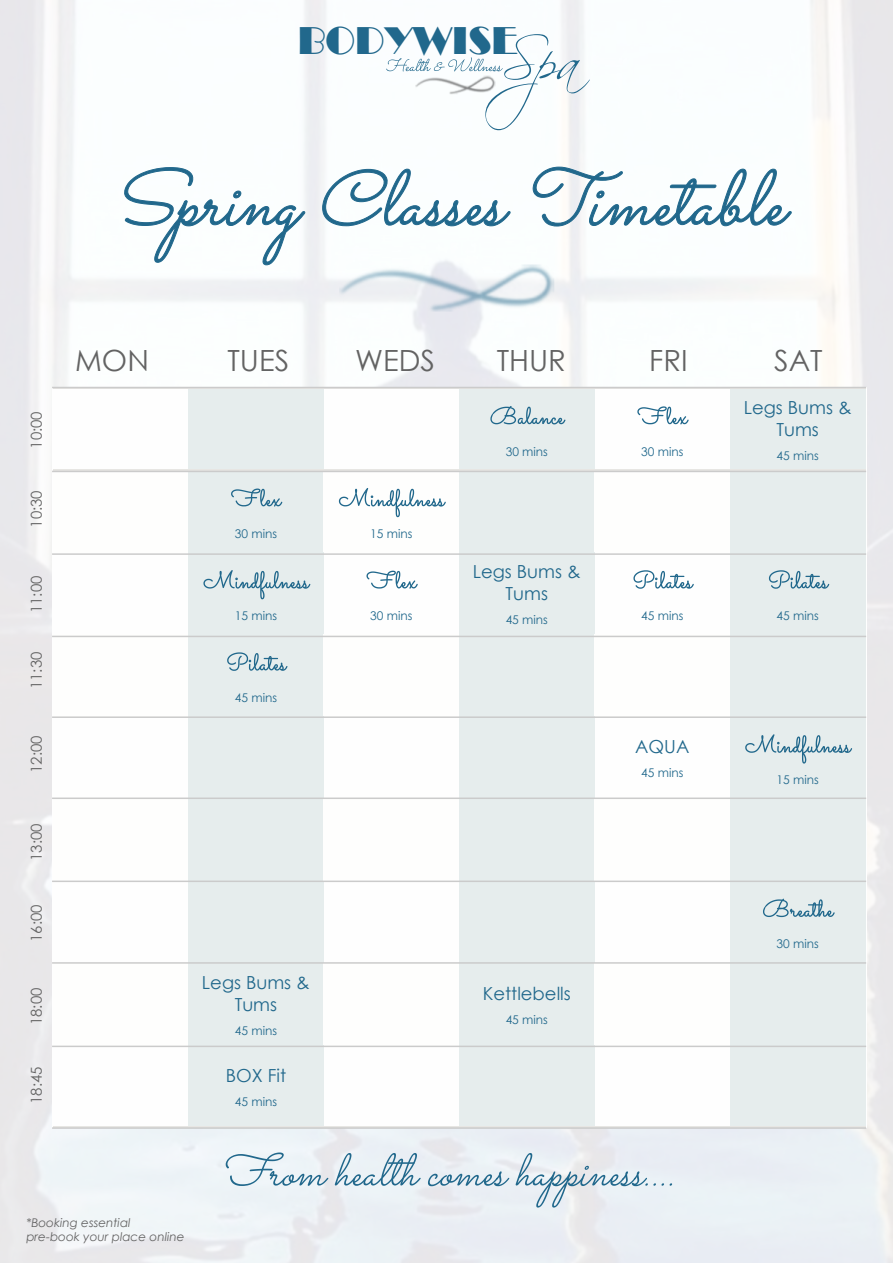
<style>
.page{position:relative;width:893px;height:1263px;background:#fff}
.page>*{position:absolute;margin:0;border:0;box-sizing:border-box;transform-origin:0 0}
.t1{font:53.55px "Scriptina";color:#21688c}
.t2{font:40.05px "Broadway";color:#21688c}
.t3{font:29.25px "Century Gothic";color:#636363}
.t4{font:18px/22px "Century Gothic";color:#21688c;text-align:center}
.t5{font:15px "Century Gothic";color:#636363}
.t6{font:12px "Century Gothic";color:#21688c}
.t7{font:italic 12px/14.7px "Century Gothic";color:#636363}
</style>
<div class="page">
<img style="left:0;top:0;width:893px;height:1263px">
<div style="left:52px;top:387px;width:814px;height:741px;background:#fefefe"></div>
<div style="left:188px;top:388px;width:136px;height:82px;background:#e6eded"></div>
<div style="left:459px;top:388px;width:135px;height:82px;background:#e6eded"></div>
<div style="left:730px;top:388px;width:135px;height:82px;background:#e6eded"></div>
<div style="left:188px;top:470px;width:136px;height:82px;background:#e6eded"></div>
<div style="left:459px;top:470px;width:135px;height:82px;background:#e6eded"></div>
<div style="left:730px;top:470px;width:135px;height:82px;background:#e6eded"></div>
<div style="left:188px;top:552px;width:136px;height:83px;background:#e6eded"></div>
<div style="left:459px;top:552px;width:135px;height:83px;background:#e6eded"></div>
<div style="left:730px;top:552px;width:135px;height:83px;background:#e6eded"></div>
<div style="left:188px;top:635px;width:136px;height:82px;background:#e6eded"></div>
<div style="left:459px;top:635px;width:135px;height:82px;background:#e6eded"></div>
<div style="left:730px;top:635px;width:135px;height:82px;background:#e6eded"></div>
<div style="left:188px;top:717px;width:136px;height:82px;background:#e6eded"></div>
<div style="left:459px;top:717px;width:135px;height:82px;background:#e6eded"></div>
<div style="left:730px;top:717px;width:135px;height:82px;background:#e6eded"></div>
<div style="left:188px;top:799px;width:136px;height:82px;background:#e6eded"></div>
<div style="left:459px;top:799px;width:135px;height:82px;background:#e6eded"></div>
<div style="left:730px;top:799px;width:135px;height:82px;background:#e6eded"></div>
<div style="left:188px;top:881px;width:136px;height:82px;background:#e6eded"></div>
<div style="left:459px;top:881px;width:135px;height:82px;background:#e6eded"></div>
<div style="left:730px;top:881px;width:135px;height:82px;background:#e6eded"></div>
<div style="left:188px;top:963px;width:136px;height:82px;background:#e6eded"></div>
<div style="left:459px;top:963px;width:135px;height:82px;background:#e6eded"></div>
<div style="left:730px;top:963px;width:135px;height:82px;background:#e6eded"></div>
<div style="left:188px;top:1045px;width:136px;height:82px;background:#e6eded"></div>
<div style="left:459px;top:1045px;width:135px;height:82px;background:#e6eded"></div>
<div style="left:730px;top:1045px;width:135px;height:82px;background:#e6eded"></div>
<svg style="left:490px;top:406px;width:75px;height:18px"></svg>
<svg style="left:637px;top:406px;width:52px;height:18px"></svg>
<svg style="left:231px;top:488px;width:51px;height:18px"></svg>
<svg style="left:339px;top:488px;width:107px;height:29px"></svg>
<svg style="left:203px;top:570px;width:107px;height:29px"></svg>
<svg style="left:366px;top:571px;width:52px;height:18px"></svg>
<svg style="left:633px;top:570px;width:61px;height:19px"></svg>
<svg style="left:769px;top:570px;width:60px;height:19px"></svg>
<svg style="left:227px;top:652px;width:60px;height:19px"></svg>
<svg style="left:745px;top:734px;width:107px;height:29px"></svg>
<svg style="left:763px;top:899px;width:72px;height:18px"></svg>
<hr style="left:53px;top:387px;width:135px;height:2px;background:#e7e6e3">
<hr style="left:188px;top:387px;width:136px;height:2px;background:#e7e6e3">
<hr style="left:324px;top:387px;width:135px;height:2px;background:#e7e6e3">
<hr style="left:459px;top:387px;width:135px;height:2px;background:#e7e6e3">
<hr style="left:594px;top:387px;width:136px;height:2px;background:#e7e6e3">
<hr style="left:730px;top:387px;width:135px;height:2px;background:#e7e6e3">
<hr style="left:53px;top:470px;width:135px;height:1px;background:#e7e6e3">
<hr style="left:188px;top:470px;width:136px;height:1px;background:#e7e6e3">
<hr style="left:324px;top:470px;width:135px;height:1px;background:#e7e6e3">
<hr style="left:459px;top:470px;width:135px;height:1px;background:#e7e6e3">
<hr style="left:594px;top:470px;width:136px;height:1px;background:#e7e6e3">
<hr style="left:730px;top:470px;width:135px;height:1px;background:#e7e6e3">
<hr style="left:53px;top:1126px;width:135px;height:2px;background:#e7e6e3">
<hr style="left:188px;top:1126px;width:136px;height:2px;background:#e7e6e3">
<hr style="left:324px;top:1126px;width:135px;height:2px;background:#e7e6e3">
<hr style="left:459px;top:1126px;width:135px;height:2px;background:#e7e6e3">
<hr style="left:594px;top:1126px;width:136px;height:2px;background:#e7e6e3">
<hr style="left:730px;top:1126px;width:135px;height:2px;background:#e7e6e3">
<hr style="left:52px;top:387px;width:814px;height:1px;background:#cbcbcb">
<hr style="left:52px;top:1127px;width:814px;height:2px;background:#cbcbcb">
<hr style="left:52px;top:471px;width:814px;height:1px;background:#cbcbcb">
<hr style="left:52px;top:553px;width:814px;height:2px;background:#cbcbcb">
<hr style="left:52px;top:636px;width:814px;height:1px;background:#cbcbcb">
<hr style="left:52px;top:716px;width:814px;height:2px;background:#cbcbcb">
<hr style="left:52px;top:797px;width:814px;height:2px;background:#cbcbcb">
<hr style="left:52px;top:880px;width:814px;height:2px;background:#cbcbcb">
<hr style="left:52px;top:962px;width:814px;height:2px;background:#cbcbcb">
<hr style="left:52px;top:1045px;width:814px;height:2px;background:#cbcbcb">
<svg style="left:386px;top:57px;width:117px;height:15px"></svg>
<img style="left:415px;top:76px;width:80px;height:18px">
<svg style="left:124px;top:167px;width:181px;height:98px"></svg>
<svg style="left:322px;top:169px;width:188px;height:57px"></svg>
<svg style="left:533px;top:167px;width:258px;height:59px"></svg>
<svg style="left:226px;top:1152px;width:102px;height:34px"></svg>
<svg style="left:335px;top:1153px;width:86px;height:33px;background:#bdd2dd"></svg>
<svg style="left:428px;top:1171px;width:81px;height:15px"></svg>
<svg style="left:516px;top:1153px;width:156px;height:54px;background:#d6e0e8"></svg>
<img style="left:339px;top:264px;width:215px;height:47px">
<h2 class="t2" style="left:298px;top:17px;width:221px">BODYWISE</h2>
<h1 class="t1" style="left:502px;top:30px;width:110px">Spa</h1>
<p class="t5" style="left:31px;top:449px;width:39px;rotate:-90deg">10:00</p>
<p class="t5" style="left:31px;top:528px;width:39px;rotate:-90deg">10:30</p>
<p class="t5" style="left:31px;top:613px;width:39px;rotate:-90deg">11:00</p>
<p class="t5" style="left:31px;top:689px;width:39px;rotate:-90deg">11:30</p>
<p class="t5" style="left:31px;top:773px;width:39px;rotate:-90deg">12:00</p>
<p class="t5" style="left:31px;top:861px;width:39px;rotate:-90deg">13:00</p>
<p class="t5" style="left:31px;top:942px;width:39px;rotate:-90deg">16:00</p>
<p class="t5" style="left:31px;top:1025px;width:39px;rotate:-90deg">18:00</p>
<p class="t5" style="left:31px;top:1104px;width:39px;rotate:-90deg">18:45</p>
<h3 class="t3" style="left:75px;top:349px;width:75px">MON</h3>
<h3 class="t3" style="left:227px;top:349px;width:63px">TUES</h3>
<h3 class="t3" style="left:355px;top:349px;width:81px">WEDS</h3>
<h3 class="t3" style="left:497px;top:349px;width:71px">THUR</h3>
<h3 class="t3" style="left:649px;top:349px;width:40px">FRI</h3>
<h3 class="t3" style="left:774px;top:349px;width:50px">SAT</h3>
<p class="t6" style="left:235px;top:529px;width:44px">30 mins</p>
<p class="t6" style="left:370px;top:529px;width:44px">15 mins</p>
<p class="t6" style="left:235px;top:611px;width:44px">15 mins</p>
<p class="t6" style="left:370px;top:611px;width:44px">30 mins</p>
<p class="t6" style="left:235px;top:693px;width:44px">45 mins</p>
<h3 class="t4" style="left:202px;top:973px;width:109px">Legs Bums &amp;<br>Tums</h3>
<p class="t6" style="left:235px;top:1026px;width:44px">45 mins</p>
<h3 class="t4" style="left:226px;top:1066px;width:62px">BOX Fit</h3>
<p class="t6" style="left:235px;top:1097px;width:44px">45 mins</p>
<p class="t6" style="left:506px;top:447px;width:44px">30 mins</p>
<p class="t6" style="left:641px;top:447px;width:44px">30 mins</p>
<h3 class="t4" style="left:744px;top:398px;width:109px">Legs Bums &amp;<br>Tums</h3>
<p class="t6" style="left:776px;top:451px;width:44px">45 mins</p>
<h3 class="t4" style="left:473px;top:562px;width:109px">Legs Bums &amp;<br>Tums</h3>
<p class="t6" style="left:506px;top:615px;width:44px">45 mins</p>
<p class="t6" style="left:641px;top:611px;width:44px">45 mins</p>
<p class="t6" style="left:776px;top:611px;width:44px">45 mins</p>
<h3 class="t4" style="left:635px;top:737px;width:56px">AQUA</h3>
<p class="t6" style="left:641px;top:768px;width:44px">45 mins</p>
<h3 class="t4" style="left:483px;top:984px;width:90px">Kettlebells</h3>
<p class="t6" style="left:506px;top:1014px;width:44px">45 mins</p>
<p class="t6" style="left:776px;top:775px;width:44px">15 mins</p>
<p class="t6" style="left:776px;top:939px;width:44px">30 mins</p>
<p class="t7" style="left:26px;top:1216px;width:160px">*Booking essential pre-book your place online</p>
</div>
